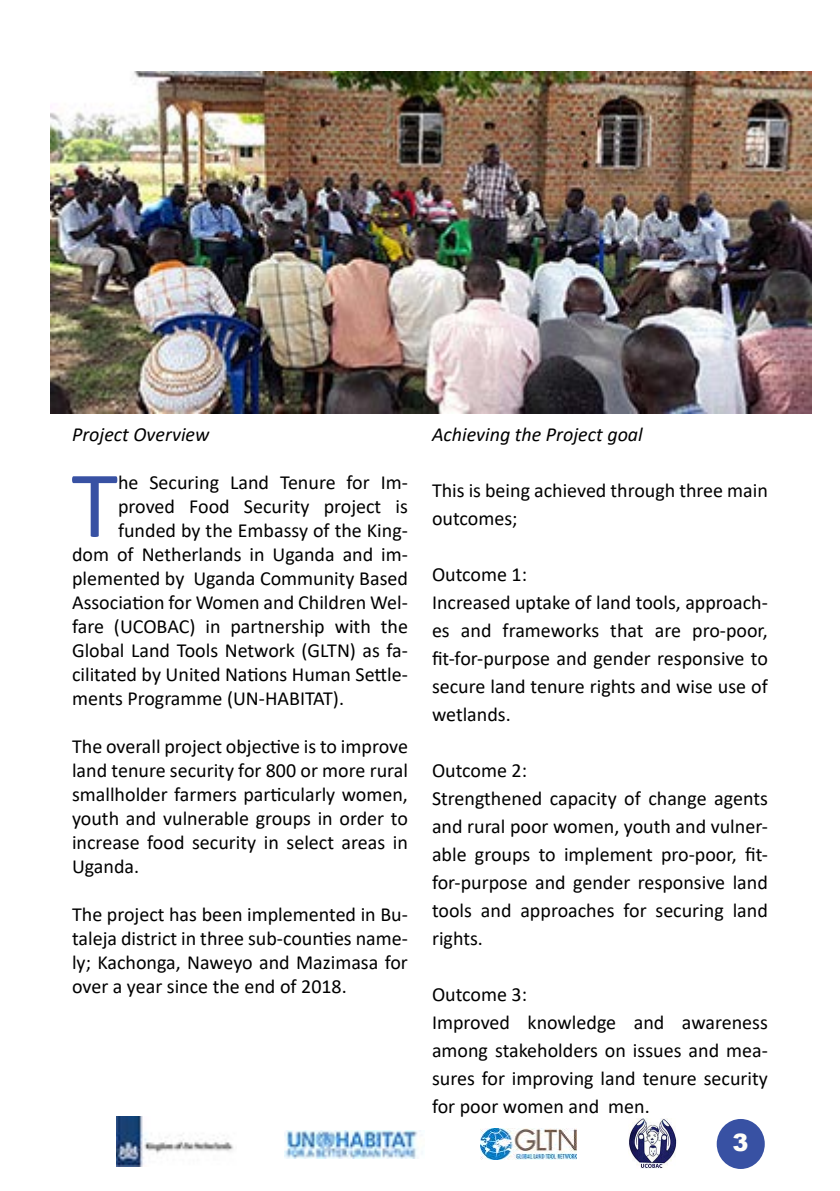
<style>
.page{position:relative;width:840px;height:1191px;background:#fff}
.page>*{position:absolute;margin:0;border:0;box-sizing:border-box;transform-origin:0 0}
.t1{font:95.6px "Calibri";color:#3851a3}
.t2{font:900 24px "Arial";color:#fffef9}
.t3{font:20px/28px "Calibri";color:#000}
.t4{font:italic 20px "Calibri";color:#000}
</style>
<div class="page">
<img style="left:629px;top:1119px;width:47px;height:49px">
<img style="left:480px;top:1128px;width:96px;height:31px">
<img style="left:116px;top:1116px;width:118px;height:50px">
<div style="left:716px;top:1119px;width:48px;height:50px;background:#3851a3;border-radius:50%"></div>
<img style="left:284px;top:1130px;width:139px;height:28px">
<img style="left:50px;top:72px;width:760px;height:342px">
<p class="t4" style="left:72px;top:420px;width:139px">Project Overview</p>
<h1 class="t1" style="left:71px;top:438px;width:48px">T</h1>
<p class="t3" style="left:118px;top:467px;width:291px">he Securing Land Tenure for Im-</p>
<p class="t3" style="left:118px;top:491px;width:291px">proved Food Security project is</p>
<p class="t3" style="left:118px;top:515px;width:291px">funded by the Embassy of the King-</p>
<p class="t3" style="left:72px;top:539px;width:337px">dom of Netherlands in Uganda and im-</p>
<p class="t3" style="left:72px;top:563px;width:337px">plemented by Uganda Community Based</p>
<p class="t3" style="left:72px;top:587px;width:337px">Association for Women and Children Wel-</p>
<p class="t3" style="left:72px;top:611px;width:337px">fare (UCOBAC) in partnership with the</p>
<p class="t3" style="left:72px;top:635px;width:337px">Global Land Tools Network (GLTN) as fa-</p>
<p class="t3" style="left:72px;top:659px;width:337px">cilitated by United Nations Human Settle-</p>
<p class="t3" style="left:72px;top:683px;width:273px">ments Programme (UN-HABITAT).</p>
<p class="t3" style="left:72px;top:733px;width:337px;line-height:24px;text-align:justify">The overall project objective is to improve land tenure security for 800 or more rural smallholder farmers particularly women, youth and vulnerable groups in order to increase food security in select areas in Uganda.</p>
<p class="t3" style="left:72px;top:901px;width:337px;line-height:24px;text-align:justify">The project has been implemented in Bu&shy;taleja district in three sub-counties name&shy;ly; Kachonga, Naweyo and Mazimasa for over a year since the end of 2018.</p>
<p class="t4" style="left:432px;top:420px;width:212px">Achieving the Project goal</p>
<p class="t3" style="left:432px;top:475px;width:337px">This is being achieved through three main outcomes;</p>
<p class="t3" style="left:432px;top:559px;width:337px">Outcome 1:<br>Increased uptake of land tools, approach&shy;es and frameworks that are pro-poor, fit-for-purpose and gender responsive to secure land tenure rights and wise use of wetlands.</p>
<p class="t3" style="left:432px;top:755px;width:337px">Outcome 2:<br>Strengthened capacity of change agents and rural poor women, youth and vulner&shy;able groups to implement pro-poor, fit&shy;for-purpose and gender responsive land tools and approaches for securing land rights.</p>
<p class="t3" style="left:432px;top:979px;width:337px">Outcome 3:<br>Improved knowledge and awareness among stakeholders on issues and mea&shy;sures for improving land tenure security for poor women and men.</p>
<p class="t2" style="left:732px;top:1124px;width:18px">3</p>
</div>
